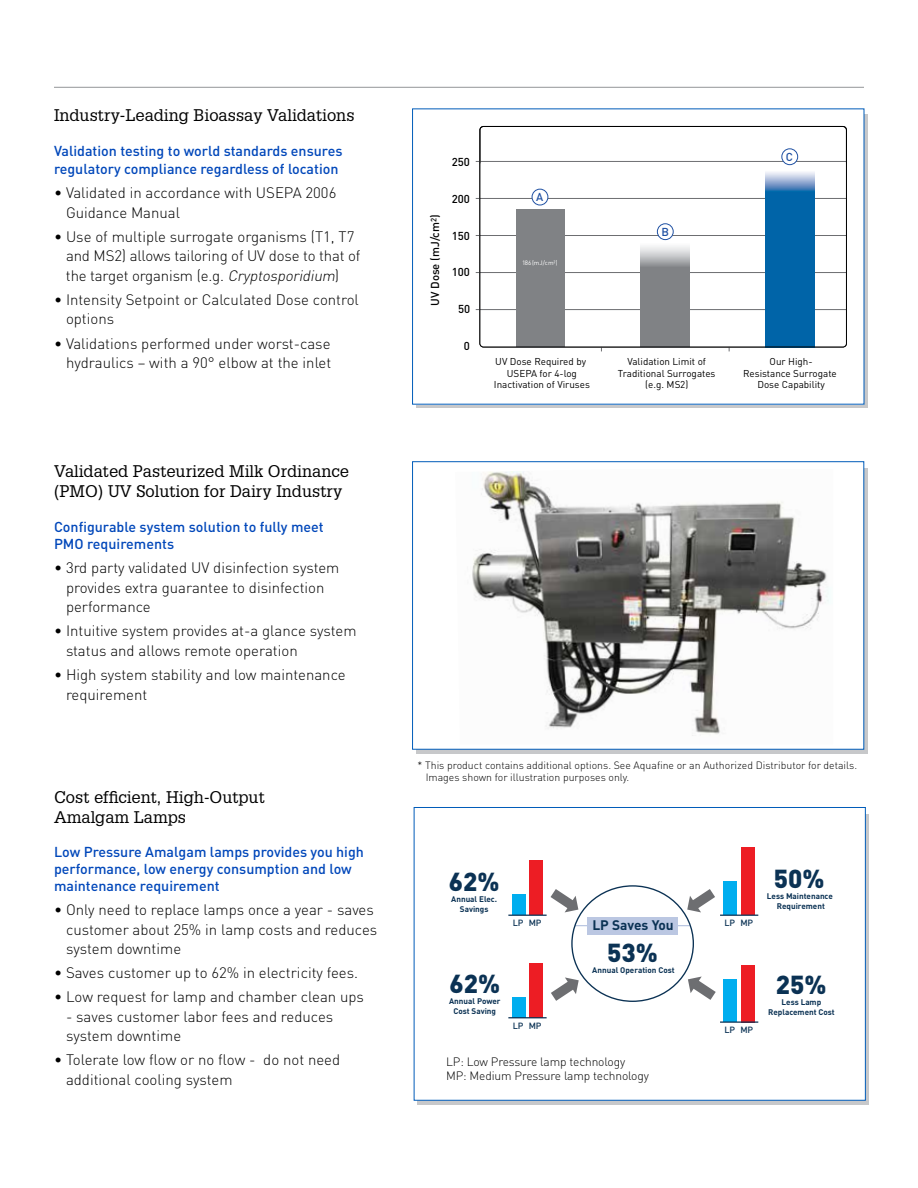
<style>
.page{position:relative;width:918px;height:1188px;background:#fff}
.page>*{position:absolute;margin:0;border:0;box-sizing:border-box;transform-origin:0 0}
.t1{font:900 25.65px "DIN";color:#0b3254}
.t2{font:16.5px/19.8px "Glypha";color:#000}
.t3{font:300 15px/19.5px "DIN";color:#000}
.t4{font:500 14.25px/17.1px "DIN";color:#0047ba}
.t5{font:700 13.65px "DIN";color:#0b3254}
.t6{font:300 12px/14.4px "DIN";letter-spacing:-.01em;color:#000}
.t7{font:500 11.4px "DIN";color:#000}
.t8{font:500 11.4px "DIN";color:#2051a3}
.t9{font:300 10.5px/12.6px "DIN";color:#000}
.t10{font:9.9px/11.9px "DIN";color:#000;text-align:center}
.t11{font:500 9px "DIN";color:#0b3254}
.t12{font:700 8.1px/9.8px "DIN";color:#0b3254;text-align:center}
.t13{font:6.3px "DIN";color:#fff}
.s1{font-style:italic}
</style>
<div class="page">
<div style="left:416px;top:468px;width:452px;height:286px;background:#c7c8ca"></div>
<div style="left:418px;top:814px;width:451px;height:291px;background:#c7c8ca"></div>
<div style="left:412px;top:461px;width:452px;height:289px;background:#fff;border:1px solid #005cb9"></div>
<div style="left:414px;top:807px;width:452px;height:294px;background:#fff;border:1px solid #005cb9"></div>
<hr style="left:476px;top:198px;width:370px;height:1px;background:#6d6e71">
<hr style="left:476px;top:161px;width:370px;height:1px;background:#6d6e71">
<hr style="left:476px;top:235px;width:370px;height:1px;background:#6d6e71">
<hr style="left:476px;top:272px;width:370px;height:1px;background:#6d6e71">
<hr style="left:476px;top:309px;width:370px;height:1px;background:#6d6e71">
<div style="left:516px;top:209px;width:49px;height:138px;background:#808285"></div>
<svg style="left:641px;top:236px;width:48px;height:109px;background:#97999b"></svg>
<svg style="left:765px;top:164px;width:49px;height:181px;background:#1a72b0"></svg>
<div style="left:480px;top:126px;width:367px;height:221px;border:1px solid #000;border-radius:4px"></div>
<div style="left:532px;top:189px;width:16px;height:16px;background:#fff;border-radius:50%"></div>
<div style="left:532px;top:189px;width:16px;height:16px;border:1px solid #2051a3;border-radius:50%"></div>
<div style="left:657px;top:224px;width:16px;height:16px;background:#fff;border-radius:50%"></div>
<div style="left:657px;top:223px;width:17px;height:17px;border:1px solid #2051a3;border-radius:50%"></div>
<div style="left:782px;top:149px;width:16px;height:16px;background:#fff;border-radius:50%"></div>
<div style="left:781px;top:148px;width:17px;height:17px;border:1px solid #2051a3;border-radius:50%"></div>
<hr style="left:54px;top:87px;width:810px;height:1px;background:#939598">
<hr style="left:575px;top:925px;width:115px;height:1px;background:#bbc7e2">
<div style="left:588px;top:917px;width:90px;height:17px;background:#bbc7e2"></div>
<div style="left:512px;top:997px;width:14px;height:21px;background:#00aeef"></div>
<div style="left:529px;top:963px;width:14px;height:55px;background:#ed1d24"></div>
<div style="left:512px;top:895px;width:13px;height:20px;background:#00aeef"></div>
<div style="left:529px;top:860px;width:14px;height:55px;background:#ed1d24"></div>
<hr style="left:508px;top:915px;width:39px;height:1px;background:#0b3254">
<div style="left:723px;top:881px;width:14px;height:34px;background:#00aeef"></div>
<div style="left:741px;top:848px;width:14px;height:67px;background:#ed1d24"></div>
<hr style="left:720px;top:915px;width:38px;height:1px;background:#0b3254">
<div style="left:723px;top:980px;width:14px;height:42px;background:#00aeef"></div>
<div style="left:741px;top:965px;width:14px;height:57px;background:#ed1d24"></div>
<hr style="left:720px;top:1021px;width:38px;height:2px;background:#0b3254">
<hr style="left:508px;top:1017px;width:39px;height:1px;background:#0b3254">
<svg style="left:551px;top:889px;width:27px;height:23px"></svg>
<svg style="left:687px;top:889px;width:28px;height:23px"></svg>
<svg style="left:688px;top:977px;width:28px;height:23px"></svg>
<svg style="left:551px;top:977px;width:28px;height:24px"></svg>
<img style="left:472px;top:471px;width:357px;height:265px">
<p class="t2" style="left:54px;top:105px;width:302px">Industry-Leading Bioassay Validations</p>
<p class="t4" style="left:54px;top:142px;width:290px;line-height:18px">Validation testing to world standards ensures regulatory compliance regardless of location</p>
<p class="t3" style="left:66px;top:183px;width:272px;text-indent:-12px">• Validated in accordance with USEPA 2006<br>Guidance Manual</p>
<p class="t3" style="left:66px;top:227px;width:296px;text-indent:-12px">• Use of multiple surrogate organisms (T1, T7 and MS2) allows tailoring of UV dose to that of the target organism (e.g. <span class="s1">Cryptosporidium</span>)</p>
<p class="t3" style="left:66px;top:290px;width:294px;text-indent:-12px">• Intensity Setpoint or Calculated Dose control options</p>
<p class="t3" style="left:54px;top:333px;width:279px;text-align:right">• Validations performed under worst-case hydraulics – with a 90° elbow at the inlet</p>
<p class="t2" style="left:54px;top:461px;width:296px">Validated Pasteurized Milk Ordinance (PMO) UV Solution for Dairy Industry</p>
<p class="t4" style="left:54px;top:518px;width:271px">Configurable system solution to fully meet<br>PMO requirements</p>
<p class="t3" style="left:66px;top:558px;width:275px;text-indent:-12px">• 3rd party validated UV disinfection system provides extra guarantee to disinfection performance</p>
<p class="t3" style="left:66px;top:621px;width:292px;text-indent:-12px">• Intuitive system provides at-a glance system status and allows remote operation</p>
<p class="t3" style="left:66px;top:665px;width:281px;text-indent:-12px">• High system stability and low maintenance requirement</p>
<p class="t2" style="left:54px;top:787px;width:212px">Cost efficient, High-Output<br>Amalgam Lamps</p>
<p class="t4" style="left:54px;top:843px;width:311px">Low Pressure Amalgam lamps provides you high performance, low energy consumption and low maintenance requirement</p>
<p class="t3" style="left:66px;top:900px;width:313px;text-indent:-12px">• Only need to replace lamps once a year - saves customer about 25% in lamp costs and reduces system downtime</p>
<p class="t3" style="left:54px;top:963px;width:306px">• Saves customer up to 62% in electricity fees.</p>
<p class="t3" style="left:54px;top:987px;width:312px">• Low request for lamp and chamber clean ups</p>
<p class="t3" style="left:66px;top:1006px;width:269px">- saves customer labor fees and reduces system downtime</p>
<p class="t3" style="left:66px;top:1050px;width:276px;text-indent:-12px">• Tolerate low flow or no flow - do not need additional cooling system</p>
<p class="t7" style="left:428px;top:306px;width:93px;rotate:-90deg">UV Dose (mJ/cm<sup>2</sup>)</p>
<p class="t7" style="left:452px;top:154px;width:20px">250</p>
<p class="t7" style="left:452px;top:191px;width:20px">200</p>
<p class="t7" style="left:452px;top:228px;width:20px">150</p>
<p class="t7" style="left:452px;top:265px;width:20px">100</p>
<p class="t7" style="left:458px;top:302px;width:14px">50</p>
<p class="t7" style="left:464px;top:339px;width:8px">0</p>
<p class="t8" style="left:536px;top:189px;width:9px">A</p>
<p class="t13" style="left:522px;top:259px;width:37px">186(mJ/cm²)</p>
<p class="t8" style="left:662px;top:225px;width:9px">B</p>
<p class="t8" style="left:786px;top:150px;width:9px">C</p>
<p class="t10" style="left:494px;top:355px;width:98px">UV Dose Required by<br>USEPA for 4-log<br>Inactivation of Viruses</p>
<p class="t10" style="left:618px;top:355px;width:99px">Validation Limit of<br>Traditional Surrogates (e.g. MS2)</p>
<p class="t10" style="left:743px;top:355px;width:95px">Our High-<br>Resistance Surrogate<br>Dose Capability</p>
<p class="t9" style="left:426px;top:759px;width:433px;text-indent:-8px">* This product contains additional options. See Aquafine or an Authorized Distributor for details.<br>Images shown for illustration purposes only.</p>
<h1 class="t1" style="left:449px;top:864px;width:52px">62%</h1>
<h1 class="t1" style="left:774px;top:862px;width:52px">50%</h1>
<p class="t12" style="left:451px;top:894px;width:47px">Annual Elec.<br>Savings</p>
<p class="t12" style="left:767px;top:891px;width:67px">Less Maintenance<br>Requirement</p>
<h1 class="t1" style="left:450px;top:967px;width:52px">62%</h1>
<p class="t11" style="left:513px;top:917px;width:30px">LP MP</p>
<p class="t11" style="left:724px;top:917px;width:30px">LP MP</p>
<p class="t5" style="left:592px;top:916px;width:83px">LP Saves You</p>
<p class="t12" style="left:592px;top:965px;width:84px">Annual Operation Cost</p>
<h1 class="t1" style="left:607px;top:936px;width:52px">53%</h1>
<h1 class="t1" style="left:776px;top:967px;width:52px">25%</h1>
<p class="t12" style="left:449px;top:996px;width:53px">Annual Power<br>Cost Saving</p>
<p class="t12" style="left:768px;top:997px;width:68px">Less Lamp<br>Replacement Cost</p>
<p class="t11" style="left:513px;top:1020px;width:30px">LP MP</p>
<p class="t6" style="left:446px;top:1054px;width:204px">LP: Low Pressure lamp technology<br>MP: Medium Pressure lamp technology</p>
<p class="t11" style="left:724px;top:1024px;width:30px">LP MP</p>
</div>
